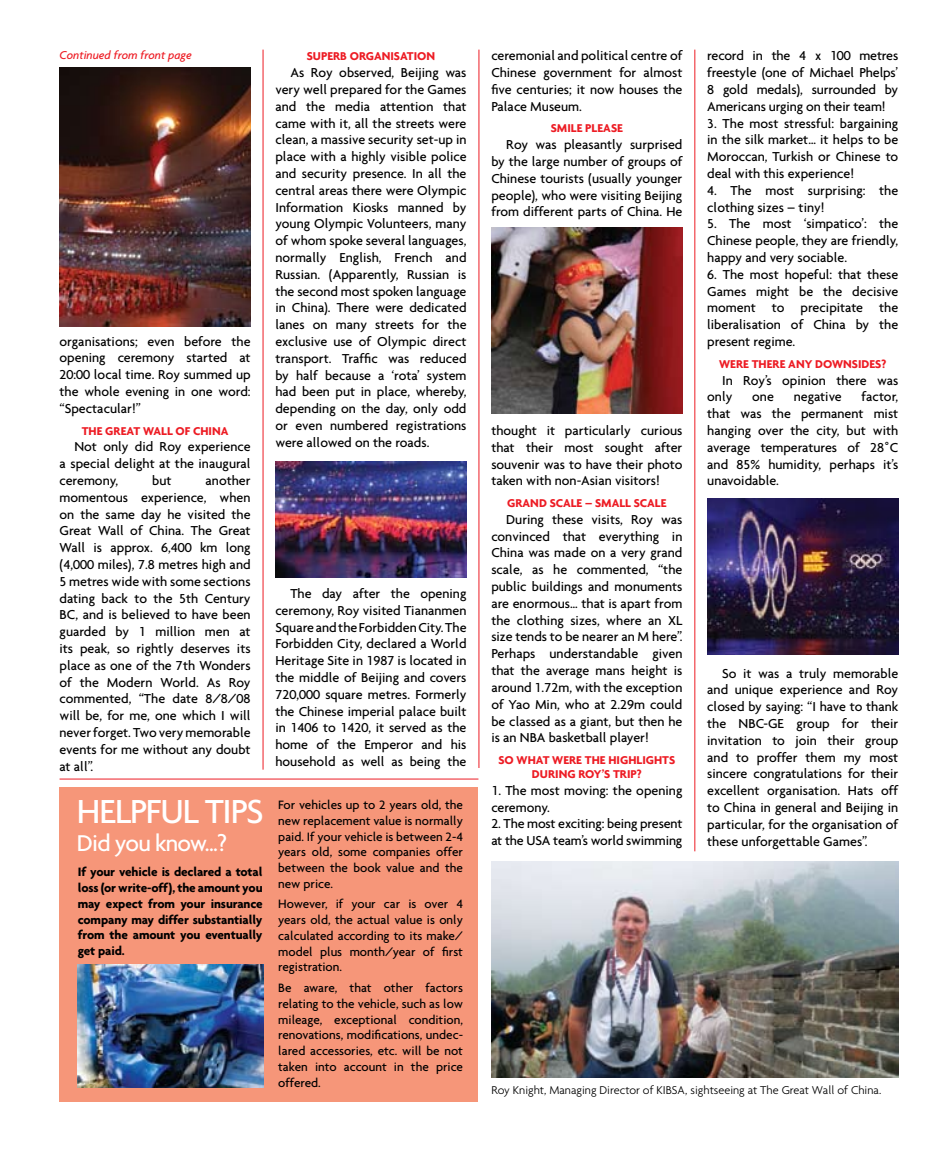
<style>
.page{position:relative;width:943px;height:1151px;background:#fff}
.page>*{position:absolute;margin:0;border:0;box-sizing:border-box;transform-origin:0 0}
.t1{font:500 36.05px "Agenda";letter-spacing:-.03em;color:#fff}
.t2{font:500 24.68px "Agenda";letter-spacing:-.03em;color:#fff}
.t3{font:500 14px/16.8px "Agenda";color:#000;text-align:justify}
.t4{font:500 13.12px/15.8px "Agenda";color:#000;text-align:justify}
.t5{font:700 13.12px/15.8px "Agenda";letter-spacing:-.01em;color:#000;text-align:justify}
.t6{font:700 12.25px/14px "Agenda";color:#ed1c24;text-align:center}
.t7{font:300 12.25px "Agenda";color:#000}
.t8{font:italic 500 12.25px "Agenda";color:#ed1c24}
</style>
<div class="page">
<hr style="left:262px;top:50px;width:1px;height:720px;background:#ed1c24">
<hr style="left:478px;top:50px;width:1px;height:718px;background:#ed1c24">
<hr style="left:694px;top:50px;width:1px;height:801px;background:#ed1c24">
<hr style="left:60px;top:779px;width:418px;height:1px;background:#ed1c24">
<img style="left:60px;top:68px;width:191px;height:258px">
<img style="left:491px;top:861px;width:407px;height:217px">
<div style="left:60px;top:787px;width:418px;height:314px;background:#f69679"></div>
<img style="left:78px;top:965px;width:185px;height:122px">
<img style="left:275px;top:461px;width:191px;height:116px">
<img style="left:707px;top:498px;width:191px;height:156px">
<img style="left:491px;top:228px;width:191px;height:185px">
<p class="t8" style="left:60px;top:48px;width:134px">Continued from front page</p>
<p class="t3" style="left:60px;top:332px;width:193px">organisations; even before the opening ceremony started at 20:00 local time. Roy summed up the whole evening in one word: “Spectacular!”</p>
<p class="t6" style="left:82px;top:423px;width:8px">the</p>
<p class="t6" style="left:105px;top:423px;width:8px">great</p>
<p class="t6" style="left:143px;top:423px;width:59px">wall of china</p>
<p class="t3" style="left:60px;top:438px;width:193px;text-indent:15px">Not only did Roy experience a special delight at the inaugural ceremony,</p>
<p class="t3" style="left:60px;top:472px;width:193px;text-indent:146px">another momentous experience, when on the same day he visited the Great Wall of China. The Great Wall is approx. 6,400 km long (4,000 miles), 7.8 metres high and 5 metres wide with some sections dating back to the 5th Century BC, and is believed to have been guarded by 1 million men at its peak, so rightly deserves its place as one of the 7th Wonders of the Modern World. As Roy commented, “The date 8/8/08 will be, for me, one which I will never forget. Two very memorable events for me without any doubt at all”.</p>
<p class="t3" style="left:152px;top:472px;width:21px">but</p>
<h1 class="t1" style="left:77px;top:789px;width:188px">HELPFUL TIPS</h1>
<h2 class="t2" style="left:77px;top:828px;width:152px">Did you know...?</h2>
<p class="t5" style="left:78px;top:864px;width:186px">If your vehicle is declared a total loss (or write-off), the amount you may expect from your insurance company may differ substantially from the amount you eventually get paid.</p>
<p class="t6" style="left:307px;top:49px;width:28px">superb</p>
<p class="t6" style="left:350px;top:49px;width:9px">organisation</p>
<p class="t3" style="left:275px;top:64px;width:193px;text-indent:15px">As Roy observed, Beijing was very well prepared for the Games and the media attention that came with it, all the streets were clean, a massive security set-up in place with a highly visible police and security presence. In all the central areas there were Olympic Information Kiosks manned by young Olympic Volunteers, many of whom spoke several languages, normally English, French and Russian. (Apparently, Russian is the second most spoken language in China). There were dedicated lanes on many streets for the exclusive use of Olympic direct transport. Traffic was reduced by half because a ‘rota’ system had been put in place, whereby, depending on the day, only odd or even numbered registrations were allowed on the roads.</p>
<p class="t3" style="left:275px;top:585px;width:193px;text-indent:15px">The day after the opening ceremony, Roy visited Tiananmen Square and the Forbidden City. The Forbidden City, declared a World Heritage Site in 1987 is located in the middle of Beijing and covers 720,000 square metres. Formerly the Chinese imperial palace built in 1406 to 1420, it served as the home of the Emperor and his household as well as being the</p>
<p class="t4" style="left:278px;top:796px;width:186px">For vehicles up to 2 years old, the new replacement value is normally paid. If your vehicle is between 2-4 years old, some companies offer between the book value and the new price.</p>
<p class="t4" style="left:278px;top:896px;width:186px">However, if your car is over 4 years old, the actual value is only calculated according to its make/ model plus month/year of first registration.</p>
<p class="t4" style="left:278px;top:980px;width:186px">Be aware, that other factors relating to the vehicle, such as low mileage, exceptional condition, renovations, modifications, undec&shy;lared accessories, etc. will be not taken into account in the price offered.</p>
<p class="t3" style="left:491px;top:47px;width:193px">ceremonial and political centre of Chinese government for almost five centuries; it now houses the Palace Museum.</p>
<p class="t6" style="left:550px;top:121px;width:54px">smile please</p>
<p class="t3" style="left:491px;top:136px;width:192px;text-indent:15px">Roy was pleasantly surprised by the large number of groups of Chinese tourists (usually younger people), who were visiting Beijing from different parts of China. He</p>
<p class="t3" style="left:491px;top:422px;width:193px">thought it particularly curious that their most sought after souvenir was to have their photo taken with non-Asian visitors!</p>
<p class="t6" style="left:507px;top:496px;width:9px">grand</p>
<p class="t6" style="left:549px;top:496px;width:117px">scale – small scale</p>
<p class="t3" style="left:491px;top:511px;width:193px;text-indent:15px">During these visits, Roy was convinced that everything in China was made on a very grand scale, as he commented, “the public buildings and monuments are enormous… that is apart from the clothing sizes, where an XL size tends to be nearer an M here”.<br>Perhaps understandable given that the average mans height is around 1.72m, with the exception of Yao Min, who at 2.29m could be classed as a giant, but then he is an NBA basketball player!</p>
<p class="t6" style="left:498px;top:753px;width:178px">SO WHAT WERE THE HIGHLIGHTS<br>DURING ROY’S TRIP?</p>
<p class="t3" style="left:491px;top:782px;width:193px">1. The most moving: the opening ceremony.</p>
<p class="t3" style="left:491px;top:815px;width:192px">2. The most exciting: being present at the USA team’s world swimming</p>
<p class="t3" style="left:707px;top:47px;width:193px">record in the 4 x 100 metres freestyle (one of Michael Phelps’ 8 gold medals), surrounded by Americans urging on their team!</p>
<p class="t3" style="left:707px;top:114px;width:193px">3. The most stressful: bargaining in the silk market… it helps to be Moroccan, Turkish or Chinese to deal with this experience!</p>
<p class="t3" style="left:707px;top:181px;width:193px">4. The most surprising: the clothing sizes – tiny!</p>
<p class="t3" style="left:707px;top:215px;width:193px">5. The most ‘simpatico’: the Chinese people, they are friendly, happy and very sociable.</p>
<p class="t3" style="left:707px;top:265px;width:193px">6. The most hopeful: that these Games might be the decisive moment to precipitate the liberalisation of China by the present regime.</p>
<p class="t6" style="left:719px;top:356px;width:169px">WERE THERE ANY DOWNSIDES?</p>
<p class="t3" style="left:707px;top:371px;width:192px;text-indent:15px">In Roy’s opinion there was only</p>
<p class="t3" style="left:707px;top:388px;width:193px;text-indent:154px">factor, that was the permanent mist hanging over the city, but with average temperatures of 28˚C and 85% humidity, perhaps it’s unavoidable.</p>
<p class="t3" style="left:752px;top:388px;width:23px">one</p>
<p class="t3" style="left:793px;top:388px;width:50px">negative</p>
<p class="t3" style="left:707px;top:664px;width:193px;text-indent:15px">So it was a truly memorable and unique experience and Roy closed by saying: “I have to thank the NBC-GE group for their invitation to join their group and to proffer them my most sincere congratulations for their excellent organisation. Hats off to China in general and Beijing in particular, for the organisation of these unforgettable Games”.</p>
<p class="t7" style="left:491px;top:1083px;width:391px">Roy Knight, Managing Director of KIBSA, sightseeing at The Great Wall of China.</p>
</div>
